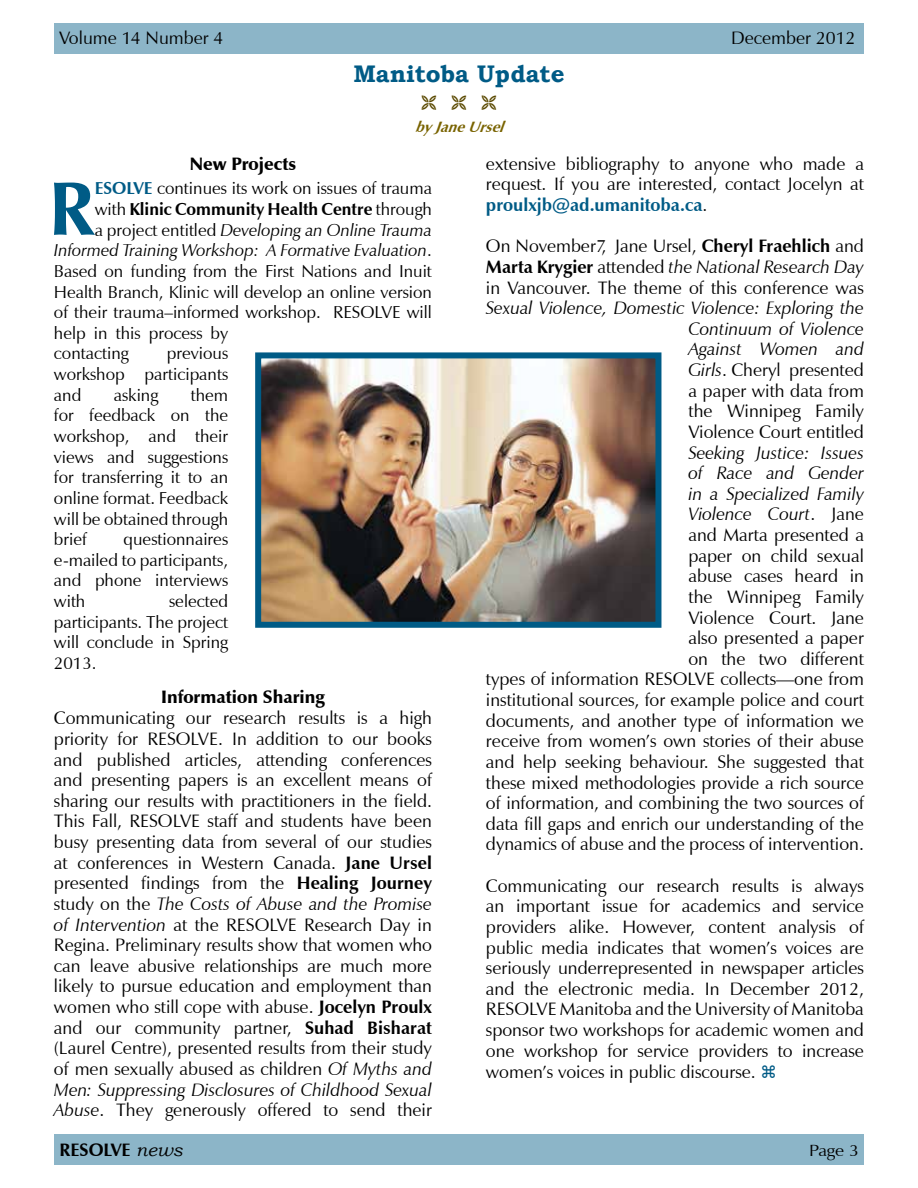
<style>
.page{position:relative;width:918px;height:1188px;background:#fff}
.page>*{position:absolute;margin:0;border:0;box-sizing:border-box;transform-origin:0 0}
.t1{font:700 76.5px "Zapf Humanist 601 BT";color:#005b86}
.t2{font:700 24px "Bookman Old Style";color:#005b86}
.t3{font:18px/20.7px "Zapf Humanist 601 BT";color:#000;text-align:justify}
.t4{font:italic 18px/20.7px "Zapf Humanist 601 BT";color:#000;text-align:justify}
.t5{font:900 18px "Zapf Humanist 601 BT";color:#000}
.t6{font:700 18px "Zapf Humanist 601 BT";color:#000}
.t7{font:italic 18px "Bookman Old Style";color:#000}
.t8{font:17.25px/20.7px "Zapf Humanist 601 BT";color:#000;text-align:justify}
.t9{font:italic 17.25px "Zapf Humanist 601 BT";color:#000}
.t10{font:700 17.25px "Zapf Humanist 601 BT";color:#000}
.t11{font:700 17.25px "Zapf Humanist 601 BT";color:#005b86}
.t12{font:16.2px "Zapf Humanist 601 BT";color:#000;scale:1.11 1}
.t13{font:italic 700 15px "Zapf Humanist 601 BT";color:#796300}
.s1{font-weight:400}
.s2{font-style:normal}
.s3{font-weight:700}
.s4{font-style:italic}
.s5{font-weight:700;color:#005b86}
</style>
<div class="page">
<div style="left:54px;top:23px;width:810px;height:31px;background:#8cb5c8"></div>
<div style="left:54px;top:1134px;width:810px;height:31px;background:#8cb5c8"></div>
<img style="left:255px;top:352px;width:407px;height:276px">
<p class="t3" style="left:59px;top:27px;width:166px">Volume 14 Number 4</p>
<p class="t3" style="left:731px;top:27px;width:126px">December 2012</p>
<h2 class="t2" style="left:353px;top:56px;width:213px">Manitoba Update</h2>
<p class="t13" style="left:415px;top:117px;width:96px">by JaneUrsel</p>
<p class="t5" style="left:190px;top:152px;width:108px">New Projects</p>
<h1 class="t1" style="left:48px;top:161px;width:43px">R</h1>
<p class="t11" style="left:95px;top:178px;width:11px">ESOLVE</p>
<p class="t8" style="left:157px;top:178px;width:276px">continues its work on issues of trauma</p>
<p class="t10" style="left:95px;top:198px;width:339px"><span class="s1">with</span> Klinic Community Health Centre <span class="s1">through</span></p>
<p class="t9" style="left:95px;top:219px;width:339px"><span class="s2">a project entitled</span> Developing an Online Trauma</p>
<p class="t9" style="left:54px;top:240px;width:379px">Informed Training Workshop: A Formative Evaluation<span class="s2">.</span></p>
<p class="t8" style="left:54px;top:261px;width:380px">Based on funding from the First Nations and Inuit</p>
<p class="t8" style="left:54px;top:281px;width:380px">Health Branch, Klinic will develop an online version</p>
<p class="t8" style="left:54px;top:302px;width:379px">of their trauma–informed workshop. RESOLVE will</p>
<p class="t8" style="left:54px;top:323px;width:176px">help in this process by</p>
<p class="t8" style="left:54px;top:343px;width:76px">contacting</p>
<p class="t8" style="left:54px;top:343px;width:176px;text-indent:113px">previous workshop participants and</p>
<p class="t8" style="left:54px;top:384px;width:176px;text-indent:137px">them for feedback on the workshop, and their views and suggestions for transferring it to an online format. Feedback will be obtained through brief</p>
<p class="t8" style="left:114px;top:384px;width:46px">asking</p>
<p class="t8" style="left:54px;top:529px;width:176px;text-indent:70px">questionnaires e-mailed to participants, and phone interviews with</p>
<p class="t8" style="left:54px;top:591px;width:176px;text-indent:115px">selected participants. The project will conclude in Spring 2013.</p>
<p class="t5" style="left:161px;top:686px;width:165px">Information Sharing</p>
<p class="t3" style="left:54px;top:707px;width:380px">Communicating our research results is a high priority for RESOLVE. In addition to our books and published articles, attending conferences and presenting papers is an excellent means of sharing our results with practitioners in the field.<br>This Fall, RESOLVE staff and students have been busy presenting data from several of our studies at conferences in Western Canada. <span class="s3">Jane Ursel </span>presented findings from the <span class="s3">Healing Journey </span>study on the <span class="s4">The Costs of Abuse and the Promise of Intervention</span> at the RESOLVE Research Day in Regina. Preliminary results show that women who can leave abusive relationships are much more likely to pursue education and employment than women who still cope with abuse. <span class="s3">Jocelyn Proulx </span>and our community partner, <span class="s3">Suhad Bisharat </span>(Laurel Centre), presented results from their study of men sexually abused as children <span class="s4">Of Myths and Men: Suppressing Disclosures of Childhood Sexual Abuse</span>. They generously offered to send their</p>
<p class="t3" style="left:486px;top:153px;width:380px">extensive bibliography to anyone who made a request. If you are interested, contact Jocelyn at <span class="s5">proulxjb@ad.umanitoba.ca</span>.</p>
<p class="t3" style="left:486px;top:236px;width:380px">On November 7, Jane Ursel, <span class="s3">Cheryl Fraehlich</span> and <span class="s3">Marta Krygier</span> attended <span class="s4">the National Research Day </span>in Vancouver. The theme of this conference was</p>
<p class="t4" style="left:688px;top:298px;width:177px;text-indent:-202px">Sexual Violence, Domestic Violence: Exploring the Continuum of Violence Against Women and Girls<span class="s2">. Cheryl presented a paper with data from the Winnipeg Family Violence Court entitled</span></p>
<p class="t3" style="left:486px;top:442px;width:380px;text-align:right"><span class="s4">Seeking Justice: Issues<br>of Race and Gender<br>in a Specialized Family<br>Violence Court</span>. Jane<br>and Marta presented a<br>paper on child sexual<br>abuse cases heard in<br>the Winnipeg Family<br>Violence Court. Jane<br>also presented a paper<br>on the two different<br>types of information RESOLVE collects—one from institutional sources, for example police and court documents, and another type of information we receive from women’s own stories of their abuse and help seeking behaviour. She suggested that these mixed methodologies provide a rich source of information, and combining the two sources of data fill gaps and enrich our understanding of the dynamics of abuse and the process of intervention.</p>
<p class="t3" style="left:486px;top:875px;width:380px">Communicating our research results is always an important issue for academics and service providers alike. However, content analysis of public media indicates that women’s voices are seriously underrepresented in newspaper articles and the electronic media. In December 2012, RESOLVE Manitoba and the University of Manitoba sponsor two workshops for academic women and one workshop for service providers to increase women’s voices in public discourse.</p>
<p class="t6" style="left:60px;top:1139px;width:11px">RESOLVE</p>
<p class="t7" style="left:136px;top:1138px;width:48px">news</p>
<p class="t12" style="left:809px;top:1141px;width:46px">Page 3</p>
</div>
